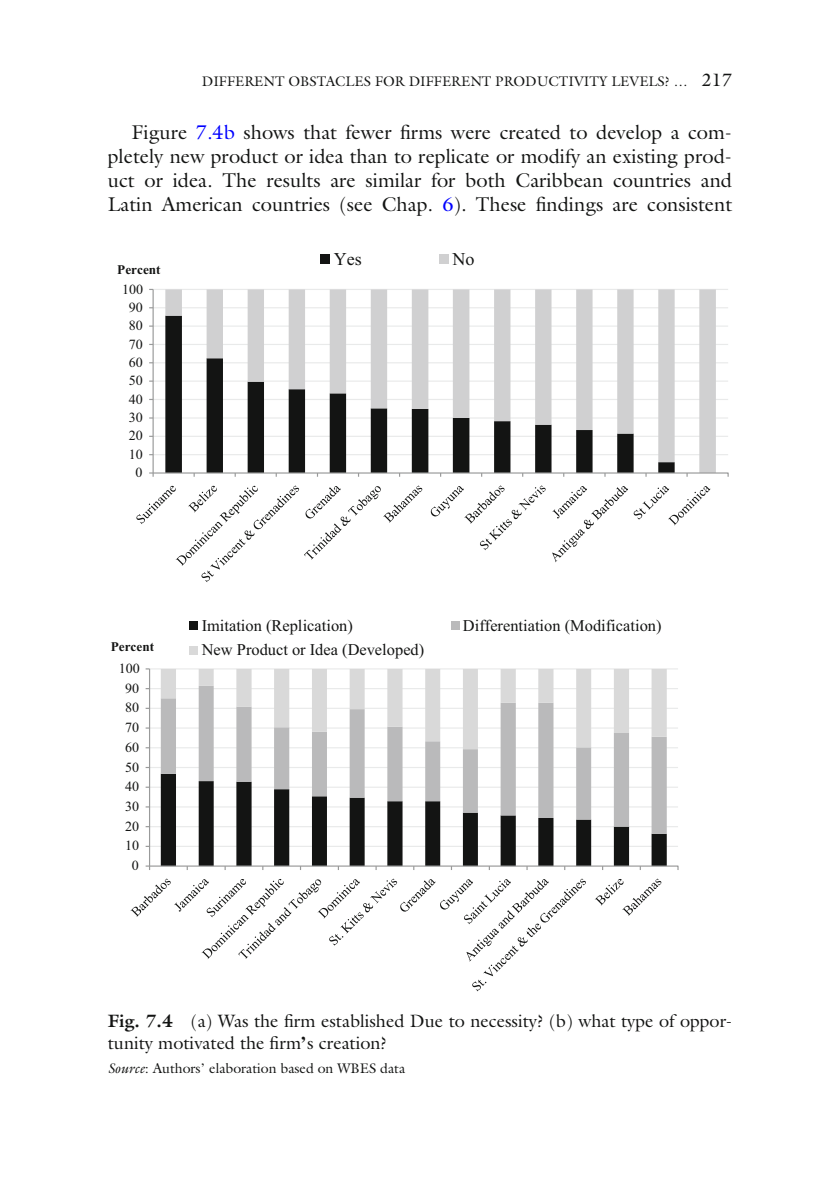
<style>
.page{position:relative;width:840px;height:1191px;background:#fff}
.page>*{position:absolute;margin:0;border:0;box-sizing:border-box;transform-origin:0 0}
.t1{font:20px/24px "Xqqnxh Hgrfqd Ljjlqh Galliard Std";color:#131413;text-align:justify}
.t2{font:18px/22px "Xqqnxh Hgrfqd Ljjlqh Galliard Std";color:#131413}
.t3{font:18px "Lxhxsb Pyrcts Tmnlhw Times New Roman";color:#131413}
.t4{font:16.4px "Lxhxsb Pyrcts Tmnlhw Times New Roman";color:#131413}
.t5{font:14px "Xqqnxh Hgrfqd Ljjlqh Galliard Std";color:#131413}
.t6{font:14px "Lxhxsb Pyrcts Tmnlhw Times New Roman";color:#131413}
.t7{font:700 13.2px "Hcrkgp Kwvvlv Nlyymm Times New Roman";color:#131413}
.s1{font-size:18px}
.s2{color:#00f}
.s3{font-family:"Qkwjtf Kxbwrd Jsdmsn Galliard Std";font-weight:700}
.s4{font-family:"Bltmph Ytdmhc Dhxqrm STIX General";font-weight:700}
.s5{font-family:"Gbxlhy Dsjvmb Mmddpc Galliard Std";font-style:italic}
.s6{font-family:"Hvqcqt Shnswd Jcpdjr STIX General"}
</style>
<div class="page">
<hr style="left:149px;top:668px;width:528px;height:1px;background:#e9eaea">
<hr style="left:149px;top:688px;width:528px;height:1px;background:#e9eaea">
<hr style="left:149px;top:707px;width:528px;height:2px;background:#e9eaea">
<hr style="left:149px;top:727px;width:528px;height:1px;background:#e9eaea">
<hr style="left:149px;top:747px;width:528px;height:1px;background:#e9eaea">
<hr style="left:149px;top:767px;width:528px;height:1px;background:#e9eaea">
<hr style="left:149px;top:786px;width:528px;height:2px;background:#e9eaea">
<hr style="left:149px;top:806px;width:528px;height:1px;background:#e9eaea">
<hr style="left:149px;top:826px;width:528px;height:1px;background:#e9eaea">
<hr style="left:149px;top:845px;width:528px;height:2px;background:#e9eaea">
<svg style="left:161px;top:833px;width:505px;height:32px"></svg>
<svg style="left:161px;top:749px;width:505px;height:84px"></svg>
<svg style="left:161px;top:669px;width:505px;height:80px"></svg>
<hr style="left:149px;top:669px;width:1px;height:197px;background:#999a9a">
<svg style="left:145px;top:865px;width:533px;height:5px"></svg>
<svg style="left:130px;top:878px;width:455px;height:113px"></svg>
<svg style="left:595px;top:878px;width:66px;height:38px"></svg>
<div style="left:190px;top:621px;width:8px;height:8px;background:#131413"></div>
<div style="left:451px;top:621px;width:8px;height:8px;background:#bababb"></div>
<div style="left:190px;top:646px;width:8px;height:8px;background:#d9d9d9"></div>
<hr style="left:153px;top:289px;width:574px;height:1px;background:#e9eaea">
<hr style="left:153px;top:307px;width:574px;height:1px;background:#e9eaea">
<hr style="left:153px;top:325px;width:574px;height:2px;background:#e9eaea">
<hr style="left:153px;top:344px;width:574px;height:1px;background:#e9eaea">
<hr style="left:153px;top:362px;width:574px;height:1px;background:#e9eaea">
<hr style="left:153px;top:380px;width:574px;height:2px;background:#e9eaea">
<hr style="left:153px;top:399px;width:574px;height:1px;background:#e9eaea">
<hr style="left:153px;top:417px;width:574px;height:1px;background:#e9eaea">
<hr style="left:153px;top:436px;width:574px;height:1px;background:#e9eaea">
<hr style="left:153px;top:454px;width:574px;height:1px;background:#e9eaea">
<svg style="left:165px;top:289px;width:550px;height:183px"></svg>
<hr style="left:152px;top:289px;width:2px;height:184px;background:#999a9a">
<svg style="left:149px;top:472px;width:580px;height:5px"></svg>
<svg style="left:136px;top:485px;width:286px;height:97px"></svg>
<svg style="left:430px;top:485px;width:115px;height:65px"></svg>
<svg style="left:552px;top:486px;width:75px;height:76px"></svg>
<svg style="left:633px;top:486px;width:76px;height:39px"></svg>
<div style="left:320px;top:254px;width:10px;height:9px;background:#131413"></div>
<div style="left:439px;top:254px;width:9px;height:9px;background:#d0d0d1"></div>
<p class="t5" style="left:202px;top:76px;width:531px">DIFFERENT OBSTACLES FOR DIFFERENT PRODUCTIVITY LEVELS? … <span class="s1">217</span></p>
<p class="t1" style="left:108px;top:122px;width:625px;text-indent:24px">Figure <span class="s2">7.4b</span> shows that fewer firms were created to develop a com&shy;pletely new product or idea than to replicate or modify an existing prod&shy;uct or idea. The results are similar for both Caribbean countries and Latin American countries (see Chap. <span class="s2">6</span> ). These findings are consistent</p>
<p class="t7" style="left:117px;top:265px;width:45px">Percent</p>
<p class="t6" style="left:122px;top:284px;width:22px">100</p>
<p class="t6" style="left:129px;top:302px;width:15px">90</p>
<p class="t6" style="left:129px;top:320px;width:15px">80</p>
<p class="t6" style="left:129px;top:339px;width:15px">70</p>
<p class="t6" style="left:129px;top:357px;width:15px">60</p>
<p class="t6" style="left:129px;top:375px;width:15px">50</p>
<p class="t6" style="left:129px;top:394px;width:15px">40</p>
<p class="t6" style="left:129px;top:412px;width:15px">30</p>
<p class="t6" style="left:129px;top:430px;width:15px">20</p>
<p class="t6" style="left:129px;top:449px;width:15px">10</p>
<p class="t6" style="left:135px;top:467px;width:8px">0</p>
<p class="t3" style="left:334px;top:252px;width:29px">Yes</p>
<p class="t3" style="left:452px;top:252px;width:23px">No</p>
<p class="t7" style="left:111px;top:642px;width:45px">Percent</p>
<p class="t6" style="left:119px;top:663px;width:22px">100</p>
<p class="t6" style="left:125px;top:683px;width:16px">90</p>
<p class="t6" style="left:125px;top:702px;width:16px">80</p>
<p class="t6" style="left:125px;top:722px;width:16px">70</p>
<p class="t6" style="left:125px;top:742px;width:16px">60</p>
<p class="t6" style="left:125px;top:761px;width:16px">50</p>
<p class="t6" style="left:125px;top:781px;width:16px">40</p>
<p class="t6" style="left:125px;top:801px;width:16px">30</p>
<p class="t6" style="left:125px;top:821px;width:16px">20</p>
<p class="t6" style="left:125px;top:840px;width:16px">10</p>
<p class="t6" style="left:132px;top:860px;width:8px">0</p>
<p class="t4" style="left:201px;top:619px;width:152px">Imitation (Replication)</p>
<p class="t4" style="left:462px;top:619px;width:200px">Differentiation (Modification)</p>
<p class="t4" style="left:201px;top:643px;width:224px">New Product or Idea (Developed)</p>
<p class="t2" style="left:108px;top:1012px;width:625px"><span class="s3">Fig. 7.4</span> (a) Was the firm established Due to necessity? (b) what type of oppor&shy;tunity motivated the firm<span class="s4">ʼ</span>s creation?</p>
<p class="t5" style="left:108px;top:1063px;width:299px"><span class="s5">Source</span> : Authors<span class="s6">ʼ</span> elaboration based on WBES data</p>
</div>
